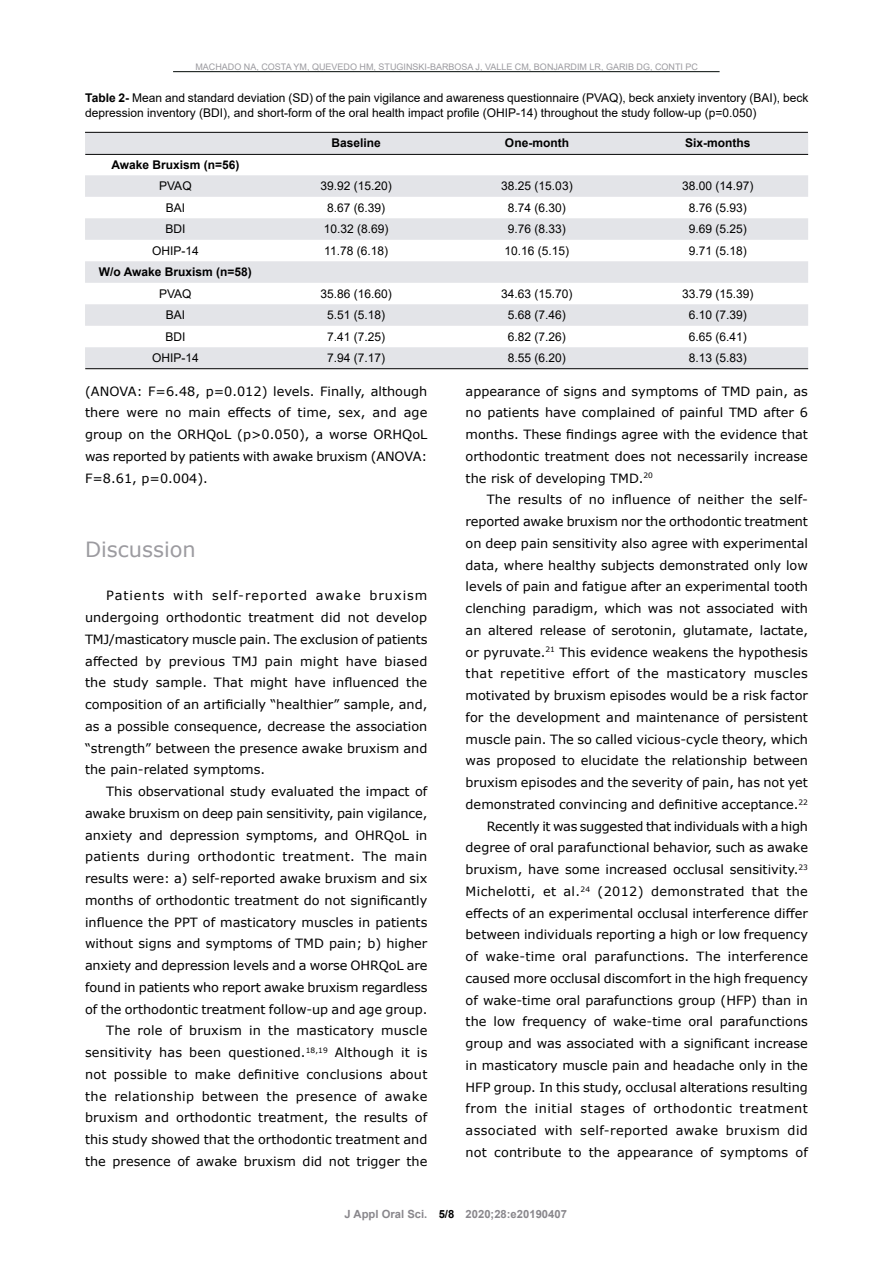
<style>
.page{position:relative;width:893px;height:1263px;background:#fff}
.page>*{position:absolute;margin:0;border:0;box-sizing:border-box;transform-origin:0 0}
.t1{font:21px "Verdana";color:#9c9ba0}
.t2{font:12.75px/21.8px "Verdana";color:#000;text-align:justify}
.t3{font:12px/14.4px "Arial";color:#000}
.t4{font:700 12px "Arial";color:#000}
.t5{font:700 11.25px "Arial";color:#89878c}
.t6{font:9px "Arial";color:#9c9ba0}
.s1{font-weight:700}
.s2{color:#000}
</style>
<div class="page">
<hr style="left:173px;top:71px;width:547px;height:1px;background:#000805">
<svg style="left:85px;top:133px;width:723px;height:235px;fill:#e3e4e8"></svg>
<hr style="left:85px;top:132px;width:723px;height:1px;background:#000">
<hr style="left:85px;top:154px;width:723px;height:1px;background:#000">
<hr style="left:85px;top:368px;width:723px;height:1px;background:#000">
<p class="t6" style="left:195px;top:60px;width:504px">MACHADO NA, COSTA YM, QUEVEDO HM, STUGINSKI-BARBOSA J, VALLE CM, BONJARDIM LR, GARIB DG, CONTI PC</p>
<p class="t3" style="left:85px;top:91px;width:725px"><span class="s1">Table 2-</span> Mean and standard deviation (SD) of the pain vigilance and awareness questionnaire (PVAQ), beck anxiety inventory (BAI), beck depression inventory (BDI), and short-form of the oral health impact profile (OHIP-14) throughout the study follow-up (p=0.050)</p>
<p class="t4" style="left:332px;top:135px;width:51px">Baseline</p>
<p class="t4" style="left:505px;top:135px;width:65px">One-month</p>
<p class="t4" style="left:685px;top:135px;width:67px">Six-months</p>
<p class="t4" style="left:111px;top:156px;width:130px">Awake Bruxism (n=56)</p>
<p class="t3" style="left:159px;top:179px;width:34px">PVAQ</p>
<p class="t3" style="left:320px;top:179px;width:73px">39.92 (15.20)</p>
<p class="t3" style="left:501px;top:179px;width:73px">38.25 (15.03)</p>
<p class="t3" style="left:682px;top:179px;width:73px">38.00 (14.97)</p>
<p class="t3" style="left:166px;top:200px;width:21px">BAI</p>
<p class="t3" style="left:327px;top:200px;width:60px">8.67 (6.39)</p>
<p class="t3" style="left:508px;top:200px;width:60px">8.74 (6.30)</p>
<p class="t3" style="left:689px;top:200px;width:60px">8.76 (5.93)</p>
<p class="t3" style="left:165px;top:222px;width:22px">BDI</p>
<p class="t3" style="left:324px;top:222px;width:66px">10.32 (8.69)</p>
<p class="t3" style="left:508px;top:222px;width:60px">9.76 (8.33)</p>
<p class="t3" style="left:689px;top:222px;width:60px">9.69 (5.25)</p>
<p class="t3" style="left:152px;top:243px;width:48px">OHIP-14</p>
<p class="t3" style="left:324px;top:243px;width:65px">11.78 (6.18)</p>
<p class="t3" style="left:505px;top:243px;width:66px">10.16 (5.15)</p>
<p class="t3" style="left:689px;top:243px;width:60px">9.71 (5.18)</p>
<p class="t4" style="left:99px;top:264px;width:155px">W/o Awake Bruxism (n=58)</p>
<p class="t3" style="left:159px;top:286px;width:34px">PVAQ</p>
<p class="t3" style="left:320px;top:286px;width:73px">35.86 (16.60)</p>
<p class="t3" style="left:501px;top:286px;width:73px">34.63 (15.70)</p>
<p class="t3" style="left:682px;top:286px;width:73px">33.79 (15.39)</p>
<p class="t3" style="left:166px;top:308px;width:21px">BAI</p>
<p class="t3" style="left:327px;top:308px;width:60px">5.51 (5.18)</p>
<p class="t3" style="left:508px;top:308px;width:60px">5.68 (7.46)</p>
<p class="t3" style="left:689px;top:308px;width:60px">6.10 (7.39)</p>
<p class="t3" style="left:165px;top:329px;width:22px">BDI</p>
<p class="t3" style="left:327px;top:329px;width:60px">7.41 (7.25)</p>
<p class="t3" style="left:508px;top:329px;width:60px">6.82 (7.26)</p>
<p class="t3" style="left:689px;top:329px;width:60px">6.65 (6.41)</p>
<p class="t3" style="left:152px;top:351px;width:48px">OHIP-14</p>
<p class="t3" style="left:327px;top:351px;width:60px">7.94 (7.17)</p>
<p class="t3" style="left:508px;top:351px;width:60px">8.55 (6.20)</p>
<p class="t3" style="left:689px;top:351px;width:60px">8.13 (5.83)</p>
<p class="t2" style="left:85px;top:380px;width:344px">(ANOVA: F=6.48, p=0.012) levels. Finally, although there were no main effects of time, sex, and age group on the ORHQoL (p&gt;0.050), a worse ORHQoL was reported by patients with awake bruxism (ANOVA:<br>F=8.61, p=0.004).</p>
<h1 class="t1" style="left:85px;top:535px;width:112px">Discussion</h1>
<p class="t2" style="left:85px;top:585px;width:344px;text-indent:21px">Patients with self-reported awake bruxism undergoing orthodontic treatment did not develop TMJ/masticatory muscle pain. The exclusion of patients affected by previous TMJ pain might have biased the study sample. That might have influenced the composition of an artificially “healthier” sample, and, as a possible consequence, decrease the association “strength” between the presence awake bruxism and the pain-related symptoms.</p>
<p class="t2" style="left:85px;top:780px;width:344px;text-align:right">This observational study evaluated the impact of awake bruxism on deep pain sensitivity, pain vigilance, anxiety and depression symptoms, and OHRQoL in patients during orthodontic treatment. The main results were: a) self-reported awake bruxism and six months of orthodontic treatment do not significantly influence the PPT of masticatory muscles in patients without signs and symptoms of TMD pain; b) higher anxiety and depression levels and a worse OHRQoL are found in patients who report awake bruxism regardless of the orthodontic treatment follow-up and age group.<br>The role of bruxism in the masticatory muscle sensitivity has been questioned.<sup>18,19</sup> Although it is not possible to make definitive conclusions about the relationship between the presence of awake bruxism and orthodontic treatment, the results of this study showed that the orthodontic treatment and the presence of awake bruxism did not trigger the</p>
<p class="t2" style="left:466px;top:380px;width:344px">appearance of signs and symptoms of TMD pain, as no patients have complained of painful TMD after 6 months. These findings agree with the evidence that orthodontic treatment does not necessarily increase the risk of developing TMD.<sup>20</sup></p>
<p class="t2" style="left:466px;top:489px;width:344px;text-align:right">The results of no influence of neither the self&shy;reported awake bruxism nor the orthodontic treatment on deep pain sensitivity also agree with experimental data, where healthy subjects demonstrated only low levels of pain and fatigue after an experimental tooth clenching paradigm, which was not associated with an altered release of serotonin, glutamate, lactate, or pyruvate.<sup>21</sup> This evidence weakens the hypothesis that repetitive effort of the masticatory muscles motivated by bruxism episodes would be a risk factor for the development and maintenance of persistent muscle pain. The so called vicious-cycle theory, which was proposed to elucidate the relationship between bruxism episodes and the severity of pain, has not yet demonstrated convincing and definitive acceptance.<sup>22<br></sup>Recently it was suggested that individuals with a high degree of oral parafunctional behavior, such as awake bruxism, have some increased occlusal sensitivity.<sup>23<br></sup>Michelotti, et al.<sup>24</sup> (2012) demonstrated that the effects of an experimental occlusal interference differ between individuals reporting a high or low frequency of wake-time oral parafunctions. The interference caused more occlusal discomfort in the high frequency of wake-time oral parafunctions group (HFP) than in the low frequency of wake-time oral parafunctions group and was associated with a significant increase in masticatory muscle pain and headache only in the HFP group. In this study, occlusal alterations resulting from the initial stages of orthodontic treatment associated with self-reported awake bruxism did not contribute to the appearance of symptoms of</p>
<p class="t5" style="left:345px;top:1206px;width:224px">J Appl Oral Sci. <span class="s2">5/8</span> 2020;28:e20190407</p>
</div>
